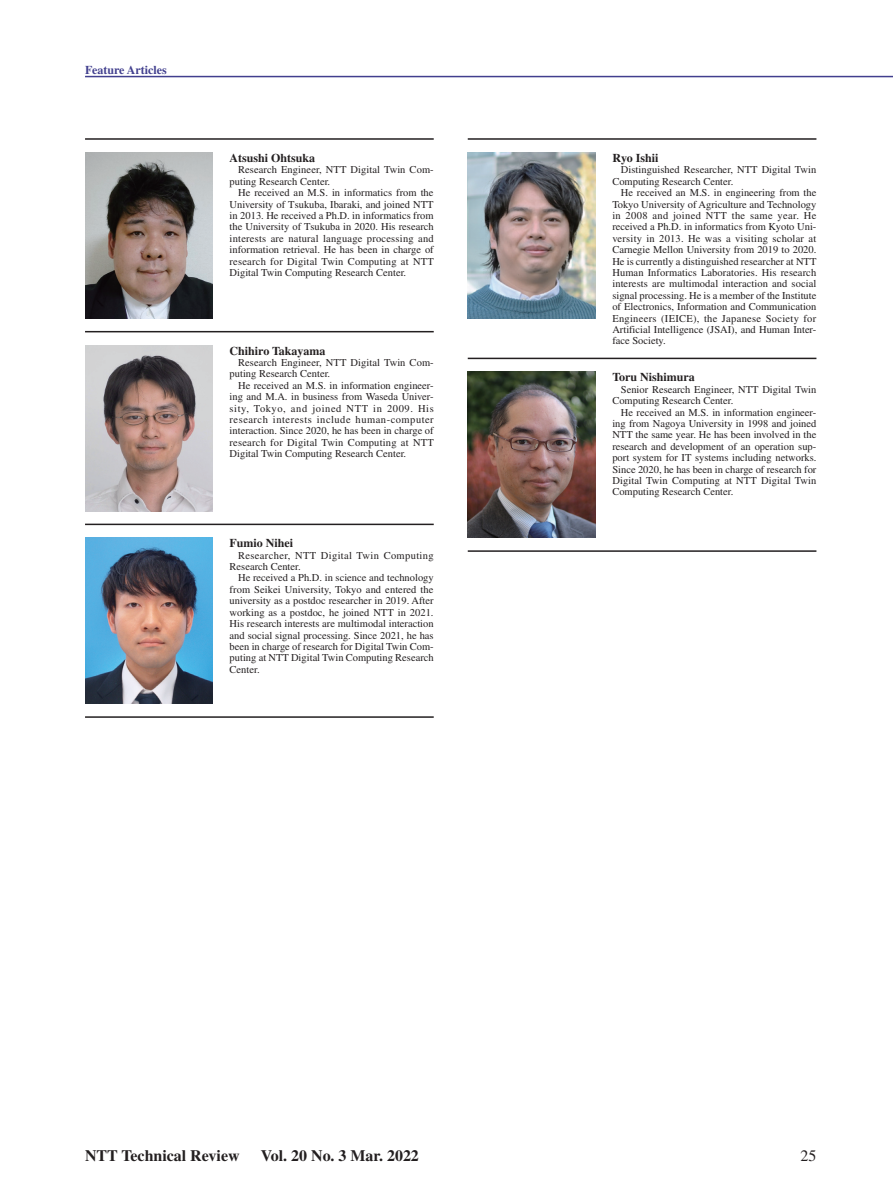
<style>
.page{position:relative;width:893px;height:1191px;background:#fff}
.page>*{position:absolute;margin:0;border:0;box-sizing:border-box;transform-origin:0 0}
.t1{font:700 15.9px "Times";color:#231f20}
.t2{font:15.9px "Times";color:#231f20}
.t3{font:700 12px "Times";color:#231f20}
.t4{font:700 12px "Times";color:#413f8e}
.t5{font:10.5px/11.4px "Times";color:#231f20;text-align:justify}
.t6{font:10.5px/11.4px "Times";letter-spacing:.035em;color:#231f20}
</style>
<div class="page">
<hr style="left:85px;top:76px;width:808px;height:1px;background:#413f8e">
<hr style="left:85px;top:138px;width:349px;height:2px;background:#231f20">
<hr style="left:468px;top:138px;width:348px;height:2px;background:#231f20">
<hr style="left:85px;top:331px;width:349px;height:1px;background:#231f20">
<hr style="left:85px;top:523px;width:349px;height:2px;background:#231f20">
<hr style="left:468px;top:358px;width:348px;height:1px;background:#231f20">
<img style="left:85px;top:152px;width:128px;height:166px">
<img style="left:468px;top:152px;width:127px;height:166px">
<img style="left:85px;top:345px;width:128px;height:166px">
<img style="left:85px;top:538px;width:128px;height:166px">
<img style="left:468px;top:372px;width:127px;height:166px">
<hr style="left:85px;top:716px;width:349px;height:2px;background:#231f20">
<hr style="left:468px;top:550px;width:348px;height:2px;background:#231f20">
<p class="t4" style="left:85px;top:63px;width:83px">Feature Articles</p>
<p class="t3" style="left:230px;top:151px;width:87px">Atsushi Ohtsuka</p>
<p class="t5" style="left:230px;top:164px;width:206px;text-indent:9px">Research Engineer, NTT Digital Twin Com&shy;puting Research Center.</p>
<p class="t5" style="left:230px;top:187px;width:206px;text-indent:9px">He received an M.S. in informatics from the University of Tsukuba, Ibaraki, and joined NTT in 2013. He received a Ph.D. in informatics from the University of Tsukuba in 2020. His research interests are natural language processing and information retrieval. He has been in charge of research for Digital Twin Computing at NTT Digital Twin Computing Research Center.</p>
<p class="t3" style="left:230px;top:343px;width:97px">Chihiro Takayama</p>
<p class="t5" style="left:230px;top:357px;width:206px;text-indent:9px">Research Engineer, NTT Digital Twin Com&shy;puting Research Center.</p>
<p class="t5" style="left:230px;top:379px;width:206px;text-indent:9px">He received an M.S. in information engineer&shy;ing and M.A. in business from Waseda Univer&shy;sity, Tokyo, and joined NTT in 2009. His research interests include human-computer interaction. Since 2020, he has been in charge of research for Digital Twin Computing at NTT Digital Twin Computing Research Center.</p>
<p class="t3" style="left:230px;top:536px;width:65px">Fumio Nihei</p>
<p class="t6" style="left:230px;top:549px;width:206px;text-indent:9px">Researcher, NTT Digital Twin Computing<br>Research Center.</p>
<p class="t5" style="left:230px;top:572px;width:206px;text-indent:9px">He received a Ph.D. in science and technology from Seikei University, Tokyo and entered the university as a postdoc researcher in 2019. After working as a postdoc, he joined NTT in 2021.<br>His research interests are multimodal interaction and social signal processing. Since 2021, he has been in charge of research for Digital Twin Com&shy;puting at NTT Digital Twin Computing Research Center.</p>
<p class="t3" style="left:612px;top:151px;width:48px">Ryo Ishii</p>
<p class="t5" style="left:612px;top:164px;width:206px;text-indent:9px">Distinguished Researcher, NTT Digital Twin<br>Computing Research Center.</p>
<p class="t5" style="left:612px;top:187px;width:206px;text-indent:9px">He received an M.S. in engineering from the Tokyo University of Agriculture and Technology in 2008 and joined NTT the same year. He received a Ph.D. in informatics from Kyoto Uni&shy;versity in 2013. He was a visiting scholar at Carnegie Mellon University from 2019 to 2020.<br>He is currently a distinguished researcher at NTT Human Informatics Laboratories. His research interests are multimodal interaction and social signal processing. He is a member of the Institute of Electronics, Information and Communication Engineers (IEICE), the Japanese Society for Artificial Intelligence (JSAI), and Human Inter&shy;face Society.</p>
<p class="t3" style="left:612px;top:370px;width:84px">Toru Nishimura</p>
<p class="t5" style="left:612px;top:383px;width:206px;text-indent:9px">Senior Research Engineer, NTT Digital Twin<br>Computing Research Center.</p>
<p class="t5" style="left:612px;top:406px;width:206px;text-indent:9px">He received an M.S. in information engineer&shy;ing from Nagoya University in 1998 and joined NTT the same year. He has been involved in the research and development of an operation sup&shy;port system for IT systems including networks.<br>Since 2020, he has been in charge of research for Digital Twin Computing at NTT Digital Twin Computing Research Center.</p>
<h1 class="t1" style="left:85px;top:1146px;width:156px">NTT Technical Review</h1>
<h1 class="t1" style="left:261px;top:1146px;width:160px">Vol. 20 No. 3 Mar. 2022</h1>
<h1 class="t2" style="left:800px;top:1146px;width:17px">25</h1>
</div>
